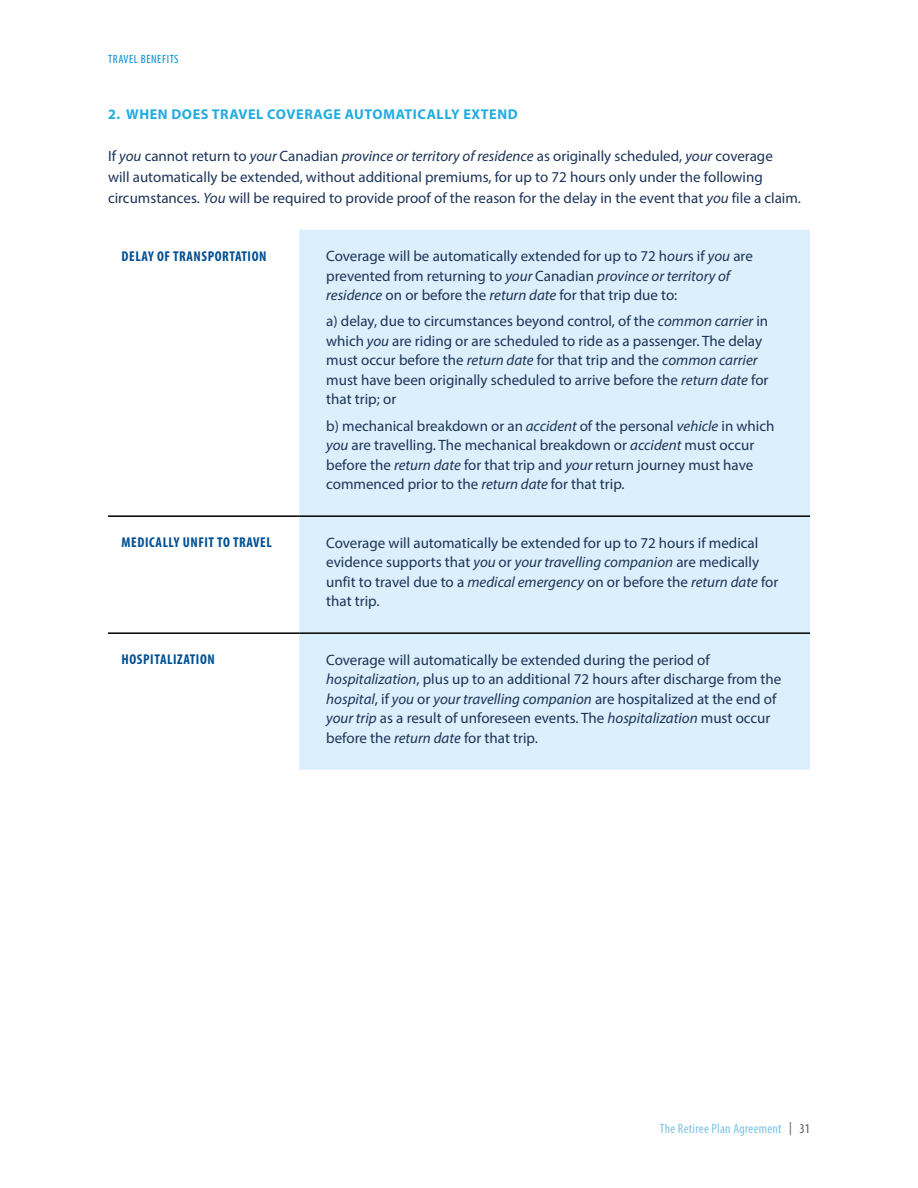
<style>
.page{position:relative;width:918px;height:1188px;background:#fff}
.page>*{position:absolute;margin:0;border:0;box-sizing:border-box;transform-origin:0 0}
.t1{font:15px/19.5px "Myriad Pro";color:#1c3458}
.t2{font:700 condensed 14.25px "Myriad Pro";letter-spacing:.04em;color:#004f93}
.t3{font:700 14.25px "Myriad Pro";letter-spacing:.04em;color:#22acdf}
.t4{font:condensed 13.5px "Myriad Pro";letter-spacing:.02em;color:#7cc2e9}
.t5{font:condensed 12px "Myriad Pro";letter-spacing:.045em;color:#008ed0}
.s1{font-style:italic}
.s2{color:#535454}
</style>
<div class="page">
<div style="left:299px;top:230px;width:511px;height:540px;background:#dbeffc"></div>
<hr style="left:108px;top:515px;width:191px;height:2px;background:#000">
<hr style="left:299px;top:515px;width:511px;height:2px;background:#000">
<hr style="left:108px;top:632px;width:191px;height:2px;background:#000">
<hr style="left:299px;top:632px;width:511px;height:2px;background:#000">
<p class="t5" style="left:108px;top:52px;width:72px">TRAVEL BENEFITS</p>
<p class="t3" style="left:108px;top:105px;width:411px">2. WHEN DOES TRAVEL COVERAGE AUTOMATICALLY EXTEND</p>
<p class="t1" style="left:108px;top:145px;width:695px;line-height:21px">If <span class="s1">you</span> cannot return to <span class="s1">your</span> Canadian <span class="s1">province or territory of residence</span> as originally scheduled, <span class="s1">your</span> coverage<br>will automatically be extended, without additional premiums, for up to 72 hours only under the following circumstances. <span class="s1">You</span> will be required to provide proof of the reason for the delay in the event that <span class="s1">you</span> file a claim.</p>
<p class="t2" style="left:122px;top:247px;width:146px">DELAY OF TRANSPORTATION</p>
<p class="t1" style="left:326px;top:246px;width:428px">Coverage will be automatically extended for up to 72 h<span class="s1">our</span>s if <span class="s1">you</span> are prevented from returning to <span class="s1">your</span> Canadian <span class="s1">province or territory of residence</span> on or before the <span class="s1">return date</span> for that trip due to:</p>
<p class="t1" style="left:326px;top:311px;width:444px">a) delay, due to circumstances beyond control, of the <span class="s1">common carrier</span> in which <span class="s1">you</span> are riding or are scheduled to ride as a passenger. The delay must occur before the <span class="s1">return date</span> for that trip and the <span class="s1">common carrier </span>must have been originally scheduled to arrive before the <span class="s1">return date</span> for that trip; or</p>
<p class="t1" style="left:326px;top:416px;width:450px">b) mechanical breakdown or an <span class="s1">accident</span> of the personal <span class="s1">vehicle</span> in which <span class="s1">you</span> are travelling. The mechanical breakdown or <span class="s1">accident</span> must occur before the <span class="s1">return date</span> for that trip and <span class="s1">your</span> return journey must have commenced prior to the <span class="s1">return date</span> for that trip.</p>
<p class="t2" style="left:122px;top:533px;width:152px">MEDICALLY UNFIT TO TRAVEL</p>
<p class="t1" style="left:326px;top:533px;width:454px">Coverage will automatically be extended for up to 72 hours if medical evidence supports that <span class="s1">you</span> or <span class="s1">your travelling companion</span> are medically unfit to travel due to a <span class="s1">medical emergency</span> on or before the <span class="s1">return date</span> for that trip.</p>
<p class="t2" style="left:122px;top:650px;width:95px">HOSPITALIZATION</p>
<p class="t1" style="left:326px;top:650px;width:457px">Coverage will automatically be extended during the period of <span class="s1">hospitalization</span>, plus up to an additional 72 hours after discharge from the <span class="s1">hospital</span>, if <span class="s1">you</span> or <span class="s1">your travelling companion</span> are hospitalized at the end of <span class="s1">your trip</span> as a result of unforeseen events. The <span class="s1">hospitalization</span> must occur before the <span class="s1">return date</span> for that trip.</p>
<p class="t4" style="left:660px;top:1120px;width:152px">The Retiree Plan Agreement <span class="s2">| 31</span></p>
</div>
